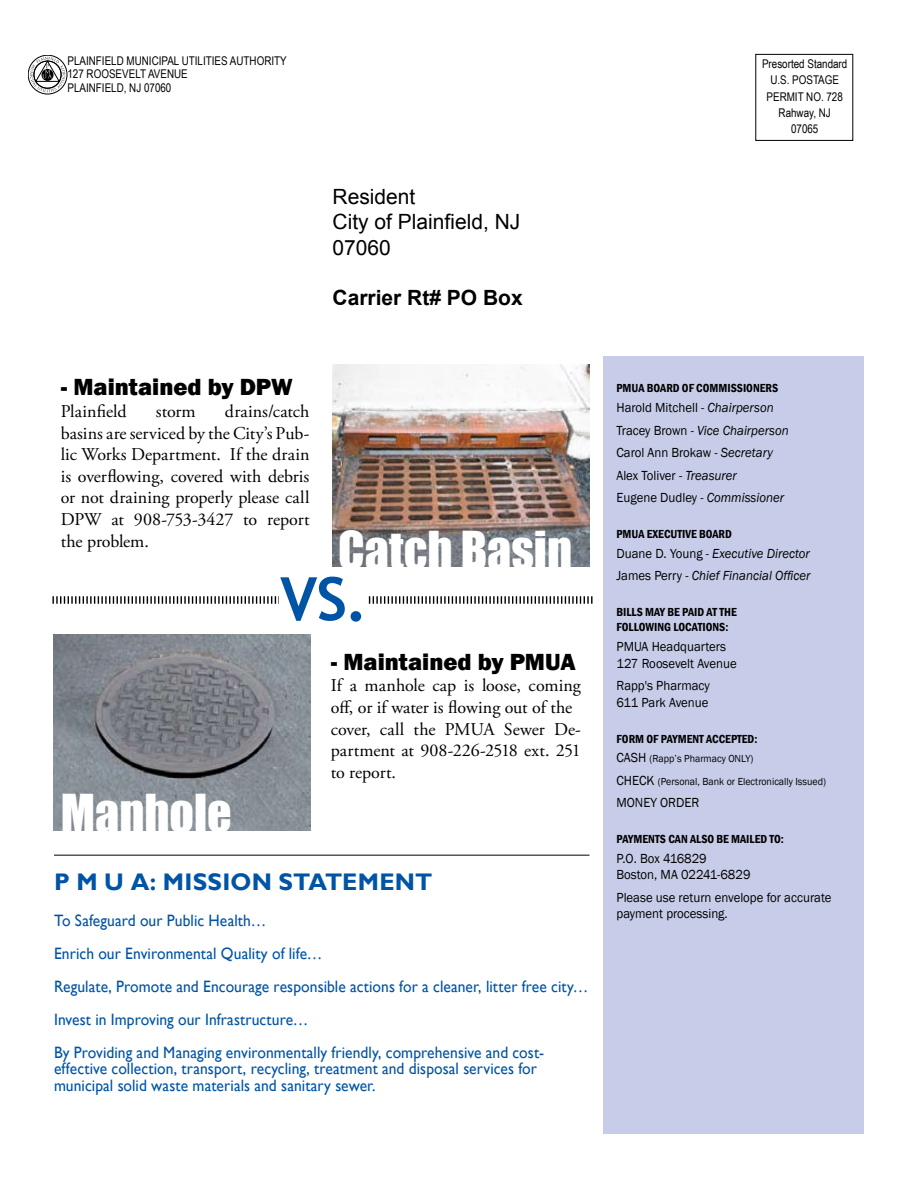
<style>
.page{position:relative;width:918px;height:1188px;background:#fff}
.page>*{position:absolute;margin:0;border:0;box-sizing:border-box;transform-origin:0 0}
.t1{font:700 60px "Trebuchet MS";color:#0054a6}
.t2{font:48px "Impact";color:#fff}
.t3{font:800 24px "Franklin Gothic";color:#000}
.t4{font:700 24px "Gill Sans";letter-spacing:.005em;color:#0054a6}
.t5{font:21px/25.2px "Arial";color:#000}
.t6{font:700 21px "Arial";color:#000}
.t7{font:18px/21.6px "Adobe Garamond Pro";letter-spacing:-.005em;color:#000;text-align:justify}
.t8{font:16.5px/33px "Gill Sans";letter-spacing:.005em;color:#0054a6;scale:.94 1}
.t9{font:13.5px/22.5px "Franklin Gothic";color:#000;scale:.95 1}
.t10{font:italic 13.5px/22.5px "Franklin Gothic";color:#000;scale:.95 1}
.t11{font:600 condensed 12px/15px "Franklin Gothic";color:#000}
.t12{font:12px/16.4px "Arial Narrow";color:#000;text-align:center}
.t13{font:10.5px/22.5px "Franklin Gothic";color:#000;scale:.95 1}
.s1{font-style:italic}
.s2{font-style:normal}
.s3{font-size:13.5px}
</style>
<div class="page">
<div style="left:603px;top:357px;width:261px;height:777px;background:#c7cde8"></div>
<div style="left:755px;top:54px;width:98px;height:87px;border:1px solid #000"></div>
<svg style="left:28px;top:55px;width:39px;height:39px"></svg>
<hr style="left:54px;top:855px;width:536px;height:1px;background:#000">
<img style="left:332px;top:364px;width:258px;height:203px">
<img style="left:53px;top:634px;width:257px;height:197px">
<svg style="left:52px;top:596px;width:541px;height:8px"></svg>
<div style="left:280px;top:576px;width:88px;height:48px;background:#fff"></div>
<p class="t12" style="left:68px;top:52px;width:66px">PLAIN FIELD MUNI</p>
<p class="t12" style="left:152px;top:52px;width:58px">CIPAL UTILITIES</p>
<p class="t12" style="left:230px;top:52px;width:34px">AUTHORIT</p>
<p class="t12" style="left:280px;top:52px;width:8px">Y</p>
<p class="t12" style="left:68px;top:66px;width:28px">127 ROOSE</p>
<p class="t12" style="left:68px;top:67px;width:105px;line-height:13.5px;text-align:left;text-indent:55px">VELT AVENUE<br>PLAIN FIELD, NJ 07060</p>
<p class="t5" style="left:333px;top:185px;width:189px">Resident<br>City of Plainfield, NJ<br>07060</p>
<p class="t6" style="left:333px;top:284px;width:192px">Carrier Rt# PO Box</p>
<h3 class="t3" style="left:61px;top:372px;width:234px">- Maintained by DPW</h3>
<p class="t7" style="left:61px;top:401px;width:67px">Plainfield</p>
<p class="t7" style="left:156px;top:401px;width:41px">storm</p>
<p class="t7" style="left:61px;top:401px;width:250px;text-indent:164px">drains/catch basins are serviced by the City’s Pub&shy;lic Works Department. If the drain is overflowing, covered with debris or not draining properly please call DPW at 908-753-3427 to report the problem.</p>
<h2 class="t2" style="left:338px;top:512px;width:235px">Catch Basin</h2>
<h1 class="t1" style="left:280px;top:561px;width:89px">VS.</h1>
<h2 class="t2" style="left:61px;top:776px;width:173px">Manhole</h2>
<h3 class="t3" style="left:331px;top:646px;width:246px">- Maintained by PMUA</h3>
<p class="t7" style="left:331px;top:676px;width:252px;text-align:left">If a manhole cap is loose, coming off, or if water is flowing out of the cover, call the PMUA Sewer De&shy;partment at 908-226-2518 ext. 251 to report.</p>
<h3 class="t4" style="left:54px;top:867px;width:380px">P M U A: MISSION STATEMENT</h3>
<p class="t8" style="left:54px;top:904px;width:570px">To Safeguard our Public Health…<br>Enrich our Environmental Quality of life…<br>Regulate, Promote and Encourage responsible actions for a cleaner, litter free city… Invest in Improving our Infrastructure…<br>By Providing and Managing environmentally friendly, comprehensive and cost-</p>
<p class="t8" style="left:54px;top:1061px;width:515px;line-height:16.5px">effective collection, transport, recycling, treatment and disposal services for municipal solid waste materials and sanitary sewer.</p>
<p class="t12" style="left:762px;top:55px;width:87px">PRESORTED STANDARD<br>U.S. POSTAGE<br>PERMIT NO. 728<br>RAHWAY, NJ<br>07065</p>
<p class="t11" style="left:616px;top:381px;width:163px">PMUA BOARD OF COMM ISSIONERS</p>
<p class="t9" style="left:616px;top:397px;width:183px">Harold Mitchell - <span class="s1">Chairperson<br></span>Tracey Brown - <span class="s1">Vice Chairperson<br></span>Carol Ann Brokaw - <span class="s1">Secretary<br></span>Alex Toliver - <span class="s1">Treasurer<br></span>Eugene Dudley - <span class="s1">Commissioner</span></p>
<p class="t11" style="left:617px;top:526px;width:117px">PMUA EXECUTIVE BOARD</p>
<p class="t10" style="left:617px;top:542px;width:206px"><span class="s2">Duane D. Young -</span> Executive Director<br><span class="s2">James Perry -</span> Chief Financial Officer</p>
<p class="t11" style="left:616px;top:605px;width:121px">BILLS MAY BE PAID AT THE<br>FO LLOWIN G LOCATIONS</p>
<p class="t11" style="left:725px;top:620px;width:5px">:</p>
<p class="t9" style="left:617px;top:639px;width:128px;line-height:16.5px">PMUA Headquarters<br>127 Roosevelt Avenue</p>
<p class="t9" style="left:617px;top:678px;width:100px;line-height:16.5px">Rapp's Pharmacy<br>611 Park Avenue</p>
<p class="t11" style="left:617px;top:731px;width:142px">FORM OF PAYMENT ACCEPTED :</p>
<p class="t13" style="left:617px;top:748px;width:222px"><span class="s3">CASH</span> (Rapp’s Pharmacy ONLY)<br><span class="s3">CHECK</span> (Personal, Bank or Electronically Issued)</p>
<p class="t9" style="left:617px;top:792px;width:89px">MONEY ORDER</p>
<p class="t11" style="left:617px;top:832px;width:33px">PAYMENTS</p>
<p class="t11" style="left:668px;top:832px;width:117px">CAN ALSO BE MAILED TO :</p>
<p class="t9" style="left:617px;top:851px;width:143px;line-height:16.5px">P.O. Box 416829<br>Boston, MA 02241-6829</p>
<p class="t9" style="left:617px;top:890px;width:228px;line-height:16.5px">Please use return envelope for accurate payment processing.</p>
</div>
